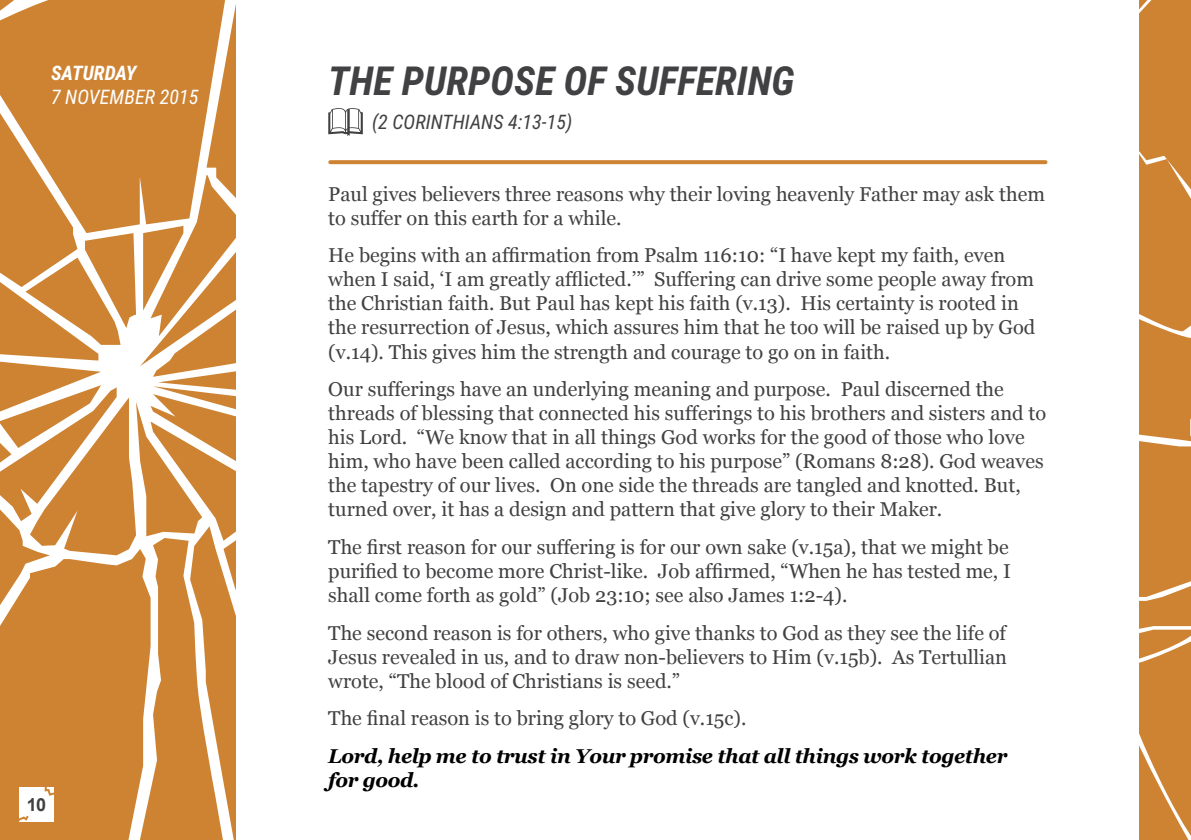
<style>
.page{position:relative;width:1191px;height:840px;background:#fff}
.page>*{position:absolute;margin:0;border:0;box-sizing:border-box;transform-origin:0 0}
.t1{font:italic 700 40px "Roboto Condensed";color:#414042}
.t2{font:20px/24px "Georgia";color:#414042}
.t3{font:italic 700 20px/24px "Georgia";letter-spacing:-.02em;color:#000}
.t4{font:italic 20px "Roboto Condensed";color:#414042}
.t5{font:italic 20px "Roboto Condensed";color:#fff}
.t6{font:italic 700 20px "Roboto Condensed";color:#fff}
.t7{font:700 18px "Arial";color:#414042}
</style>
<div class="page">
<svg style="left:0;top:0;width:236px;height:839px;fill:#cd8332"></svg>
<div style="left:1140px;top:0;width:51px;height:839px;background:#cd8332"></div>
<svg style="left:330px;top:160px;width:715px;height:4px;background:#cf883b"></svg>
<svg style="left:328px;top:108px;width:35px;height:28px"></svg>
<div style="left:19px;top:786px;width:35px;height:35px;background:#fff"></div>
<svg style="left:44px;top:781px;width:15px;height:15px"></svg>
<svg style="left:13px;top:813px;width:17px;height:12px"></svg>
<p class="t6" style="left:51px;top:59px;width:87px">SATURDA Y</p>
<p class="t5" style="left:51px;top:83px;width:149px">7 NOVEMBER 2015</p>
<p class="t7" style="left:27px;top:792px;width:21px">10</p>
<h1 class="t1" style="left:328px;top:53px;width:468px">THE PURP OSE OF SUFFERING</h1>
<p class="t4" style="left:372px;top:107px;width:202px">(2 CORINTHIANS 4:13-15)</p>
<p class="t2" style="left:328px;top:182px;width:718px">Paul gives believers three reasons why their loving heavenly Father may ask them to suffer on this earth for a while.</p>
<p class="t2" style="left:328px;top:244px;width:708px">He begins with an affirmation from Psalm 116:10: “I have kept my faith, even when I said, ‘I am greatly afflicted.’” Suffering can drive some people away from the Christian faith. But Paul has kept his faith (v.13). His certainty is rooted in the resurrection of Jesus, which assures him that he too will be raised up by God (v.14). This gives him the strength and courage to go on in faith.</p>
<p class="t2" style="left:328px;top:377px;width:719px">Our sufferings have an underlying meaning and purpose. Paul discerned the threads of blessing that connected his sufferings to his brothers and sisters and to his Lord. “We know that in all things God works for the good of those who love him, who have been called according to his purpose” (Romans 8:28). God weaves the tapestry of our lives. On one side the threads are tangled and knotted. But, turned over, it has a design and pattern that give glory to their Maker.</p>
<p class="t2" style="left:328px;top:535px;width:684px;text-align:justify">The first reason for our suffering is for our own sake (v.15a), that we might be purified to become more Christ-like. Job affirmed, “When he has tested me, I shall come forth as gold” (Job 23:10; see also James 1:2-4).</p>
<p class="t2" style="left:328px;top:620px;width:680px;text-align:justify">The second reason is for others, who give thanks to God as they see the life of Jesus revealed in us, and to draw non-believers to Him (v.15b). As Tertullian wrote, “The blood of Christians is seed.”</p>
<p class="t2" style="left:328px;top:706px;width:420px">The final reason is to bring glory to God (v.15c).</p>
<p class="t3" style="left:328px;top:743px;width:680px">Lord, help me to trust in Your promise that all things work together for good.</p>
</div>
